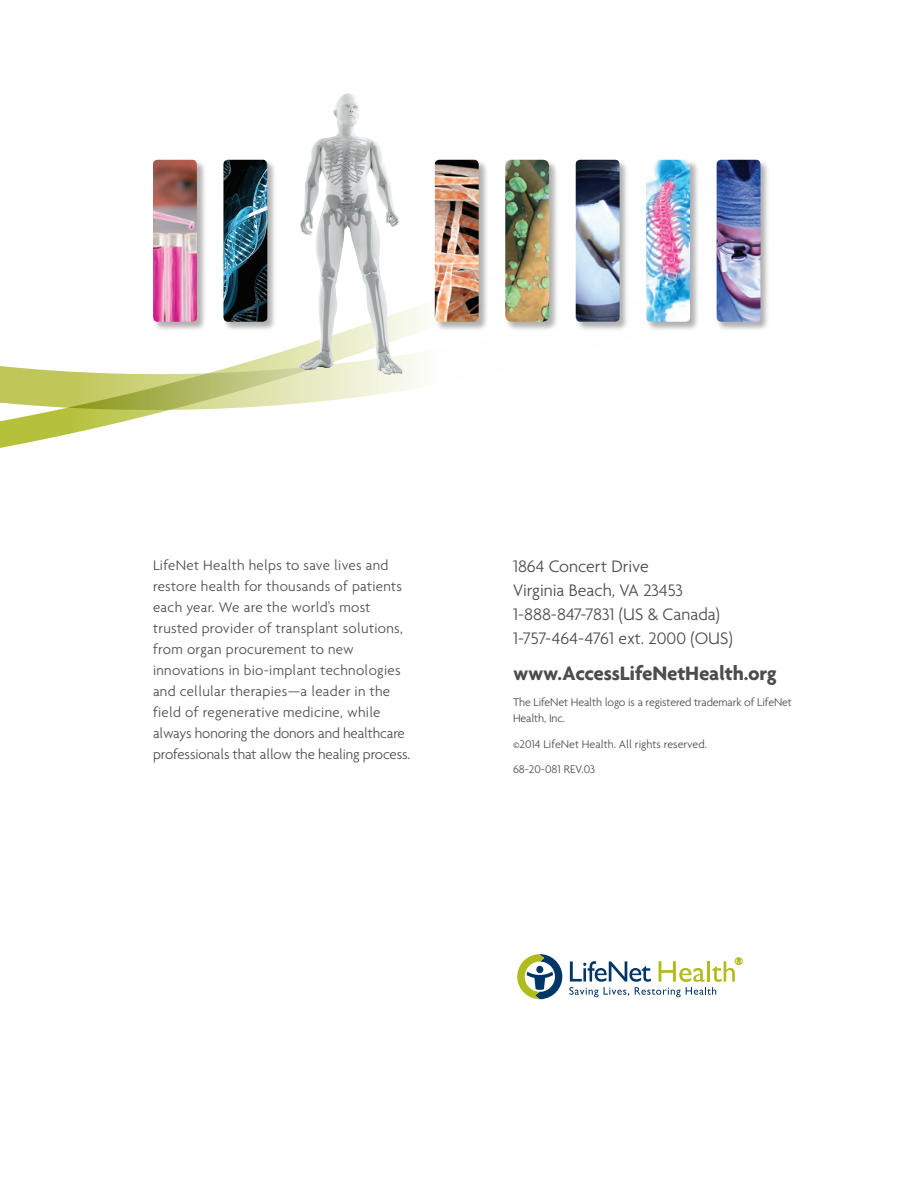
<style>
.page{position:relative;width:918px;height:1188px;background:#fff}
.page>*{position:absolute;margin:0;border:0;box-sizing:border-box;transform-origin:0 0}
.t1{font:700 21px "Agenda";letter-spacing:-.01em;color:#4b4c4d}
.t2{font:300 18px/24px "Agenda";color:#4b4c4d}
.t3{font:300 15px/21px "Agenda";letter-spacing:.02em;color:#4b4c4d}
.t4{font:300 12px/16.5px "Agenda";letter-spacing:-.01em;color:#4b4c4d}
</style>
<div class="page">
<svg style="left:0;top:303px;width:425px;height:145px"></svg>
<svg style="left:517px;top:954px;width:46px;height:46px"></svg>
<div style="left:735px;top:957px;width:7px;height:8px;border:1px solid #b0bb1d;border-radius:50%"></div>
<svg style="left:569px;top:958px;width:172px;height:39px"></svg>
<div style="left:646px;top:159px;width:54px;height:173px;background:#231f20;opacity:.35"></div>
<img style="left:646px;top:160px;width:44px;height:162px">
<div style="left:716px;top:159px;width:54px;height:173px;background:#231f20;opacity:.35"></div>
<img style="left:717px;top:160px;width:43px;height:162px">
<div style="left:152px;top:159px;width:54px;height:173px;background:#231f20;opacity:.35"></div>
<img style="left:153px;top:160px;width:44px;height:162px">
<div style="left:575px;top:159px;width:54px;height:173px;background:#231f20;opacity:.35"></div>
<img style="left:576px;top:160px;width:44px;height:162px">
<div style="left:505px;top:159px;width:54px;height:173px;background:#231f20;opacity:.35"></div>
<img style="left:505px;top:160px;width:44px;height:162px">
<div style="left:434px;top:159px;width:54px;height:173px;background:#231f20;opacity:.35"></div>
<img style="left:435px;top:160px;width:44px;height:162px">
<div style="left:223px;top:159px;width:54px;height:173px;background:#231f20;opacity:.35"></div>
<img style="left:223px;top:160px;width:44px;height:162px">
<img style="left:295px;top:93px;width:112px;height:286px">
<p class="t3" style="left:153px;top:554px;width:259px">LifeNet Health helps to save lives and restore health for thousands of patients each year. We are the world’s most trusted provider of transplant solutions, from organ procurement to new innovations in bio-implant technologies and cellular therapies—a leader in the field of regenerative medicine, while always honoring the donors and healthcare professionals that allow the healing process.</p>
<p class="t2" style="left:513px;top:554px;width:221px">1864 Concert Drive<br>Virginia Beach, VA 23453<br>1-888-847-7831 (US &amp; Canada)<br>1-757-464-4761 ext. 2000 (OUS)</p>
<p class="t1" style="left:513px;top:661px;width:265px">www.AccessLifeNetHealth.org</p>
<p class="t4" style="left:513px;top:694px;width:280px">The LifeNet Health logo is a registered trademark of LifeNet<br>Health, Inc.</p>
<p class="t4" style="left:513px;top:736px;width:195px">©2014 LifeNet Health. All rights reserved.</p>
<p class="t4" style="left:513px;top:761px;width:84px">68-20-081 REV.03</p>
</div>
